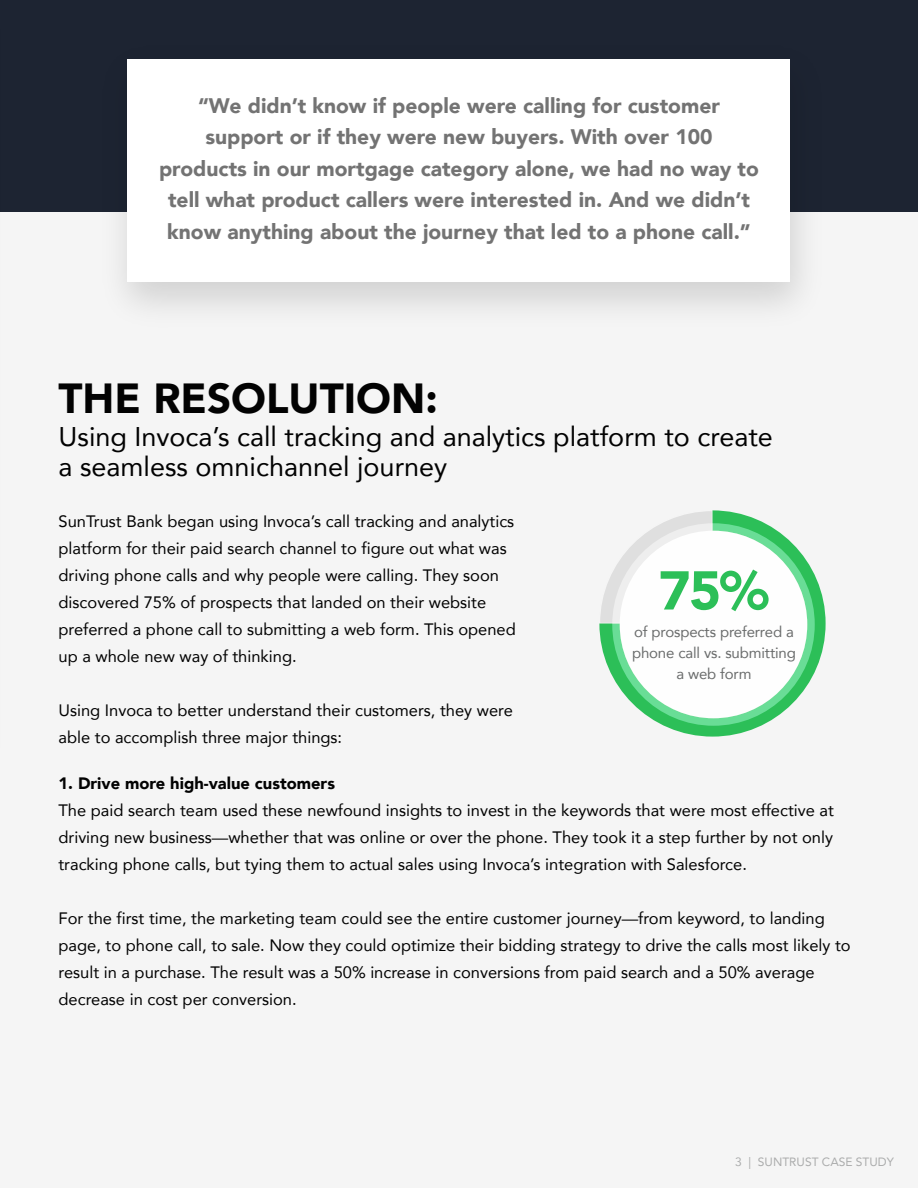
<style>
.page{position:relative;width:918px;height:1188px;background:#f5f5f5}
.page>*{position:absolute;margin:0;border:0;box-sizing:border-box;transform-origin:0 0}
.t1{font:900 54px "Avenir";color:#2cbf58}
.t2{font:900 42px "Avenir";color:#020202}
.t3{font:27px/30px "Avenir";color:#020202}
.t4{font:900 21px/31.5px "Avenir";color:#737373;text-align:center}
.t5{font:16.5px/27px "Avenir";color:#020202}
.t6{font:900 16.5px "Avenir";color:#020202}
.t7{font:15px/21px "Avenir";letter-spacing:-.01em;color:#6a6c6c;text-align:center}
.t8{font:12px "Avenir";color:#abacac}
</style>
<div class="page">
<div style="left:0;top:0;width:918px;height:211px;background:#1d2432"></div>
<img style="left:87px;top:59px;width:751px;height:248px">
<div style="left:128px;top:60px;width:662px;height:222px;background:#fff"></div>
<svg style="left:599px;top:510px;width:227px;height:227px"></svg>
<div style="left:612px;top:523px;width:203px;height:203px;background:#fff;border-radius:50%"></div>
<p class="t4" style="left:159px;top:89px;width:601px">“We didn’t know if people were calling for customer support or if they were new buyers. With over 100 products in our mortgage category alone, we had no way to tell what product callers were interested in. And we didn’t know anything about the journey that led to a phone call.”</p>
<h2 class="t2" style="left:58px;top:362px;width:381px">THE RESOLUTION:</h2>
<h3 class="t3" style="left:58px;top:420px;width:716px">Using Invoca’s call tracking and analytics platform to create a seamless omnichannel journey</h3>
<p class="t5" style="left:58px;top:508px;width:459px">SunTrust Bank began using Invoca’s call tracking and analytics platform for their paid search channel to figure out what was driving phone calls and why people were calling. They soon discovered 75% of prospects that landed on their website preferred a phone call to submitting a web form. This opened up a whole new way of thinking.</p>
<p class="t5" style="left:58px;top:696px;width:456px">Using Invoca to better understand their customers, they were able to accomplish three major things:</p>
<p class="t6" style="left:58px;top:769px;width:278px">1. Drive more high-value customers</p>
<p class="t5" style="left:58px;top:796px;width:777px;text-align:justify">The paid search team used these newfound insights to invest in the keywords that were most effective at driving new business—whether that was online or over the phone. They took it a step further by not only tracking phone calls, but tying them to actual sales using Invoca’s integration with Salesforce.</p>
<p class="t5" style="left:58px;top:904px;width:794px">For the first time, the marketing team could see the entire customer journey—from keyword, to landing page, to phone call, to sale. Now they could optimize their bidding strategy to drive the calls most likely to result in a purchase. The result was a 50% increase in conversions from paid search and a 50% average decrease in cost per conversion.</p>
<h1 class="t1" style="left:659px;top:544px;width:112px">75%</h1>
<p class="t7" style="left:632px;top:621px;width:165px">of prospects preferred a phone call vs. submitting a web form</p>
<p class="t8" style="left:735px;top:1152px;width:160px">3 | SUNTRUST CASE STUDY</p>
</div>
